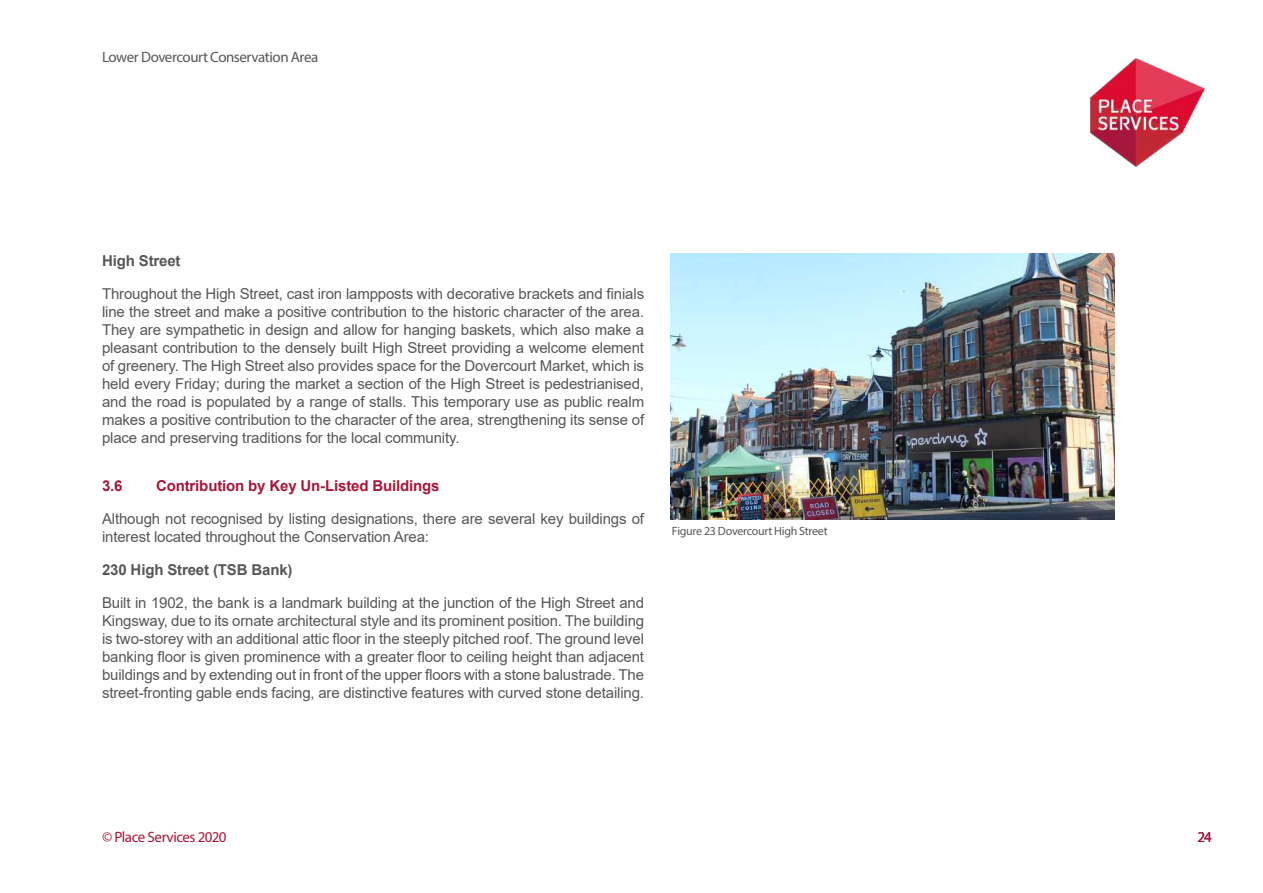
<style>
.page{position:relative;width:1263px;height:893px;background:#fff}
.page>*{position:absolute;margin:0;border:0;box-sizing:border-box;transform-origin:0 0}
.t1{font:15px/18px "Arial";letter-spacing:-.01em;color:#575756;text-align:justify}
.t2{font:700 15px "Arial";letter-spacing:-.01em;color:#a7163b}
.t3{font:700 15px "Arial";letter-spacing:-.01em;color:#575756}
.t4{font:15px "Myriad Pro";letter-spacing:-.03em;color:#575756}
.t5{font:15px "Myriad Pro";letter-spacing:-.03em;color:#a7163b}
.t6{font:12px "Myriad Pro";letter-spacing:-.025em;color:#575756}
</style>
<div class="page">
<img style="left:670px;top:253px;width:444px;height:266px">
<img style="left:1089px;top:58px;width:116px;height:109px">
<p class="t4" style="left:102px;top:48px;width:218px">Lower Dovercourt Conservation Area</p>
<p class="t3" style="left:102px;top:250px;width:80px">High Street</p>
<p class="t1" style="left:102px;top:285px;width:544px">Throughout the High Street, cast iron lampposts with decorative brackets and finials line the street and make a positive contribution to the historic character of the area.<br>They are sympathetic in design and allow for hanging baskets, which also make a pleasant contribution to the densely built High Street providing a welcome element of greenery. The High Street also provides space for the Dovercourt Market, which is held every Friday; during the market a section of the High Street is pedestrianised, and the road is populated by a range of stalls. This temporary use as public realm makes a positive contribution to the character of the area, strengthening its sense of place and preserving traditions for the local community.</p>
<p class="t2" style="left:102px;top:475px;width:22px">3.6</p>
<p class="t2" style="left:156px;top:475px;width:285px">Contribution by Key Un-Listed Buildings</p>
<p class="t1" style="left:102px;top:510px;width:543px">Although not recognised by listing designations, there are several key buildings of interest located throughout the Conservation Area:</p>
<p class="t3" style="left:102px;top:559px;width:192px">230 High Street (TSB Bank)</p>
<p class="t1" style="left:102px;top:594px;width:544px">Built in 1902, the bank is a landmark building at the junction of the High Street and Kingsway, due to its ornate architectural style and its prominent position. The building is two-storey with an additional attic floor in the steeply pitched roof. The ground level banking floor is given prominence with a greater floor to ceiling height than adjacent buildings and by extending out in front of the upper floors with a stone balustrade. The street-fronting gable ends facing, are distinctive features with curved stone detailing.</p>
<p class="t6" style="left:672px;top:524px;width:157px">Figure 23 Dovercourt High Street</p>
<p class="t5" style="left:102px;top:828px;width:126px">© Place Services 2020</p>
<p class="t5" style="left:1197px;top:828px;width:16px">24</p>
</div>
